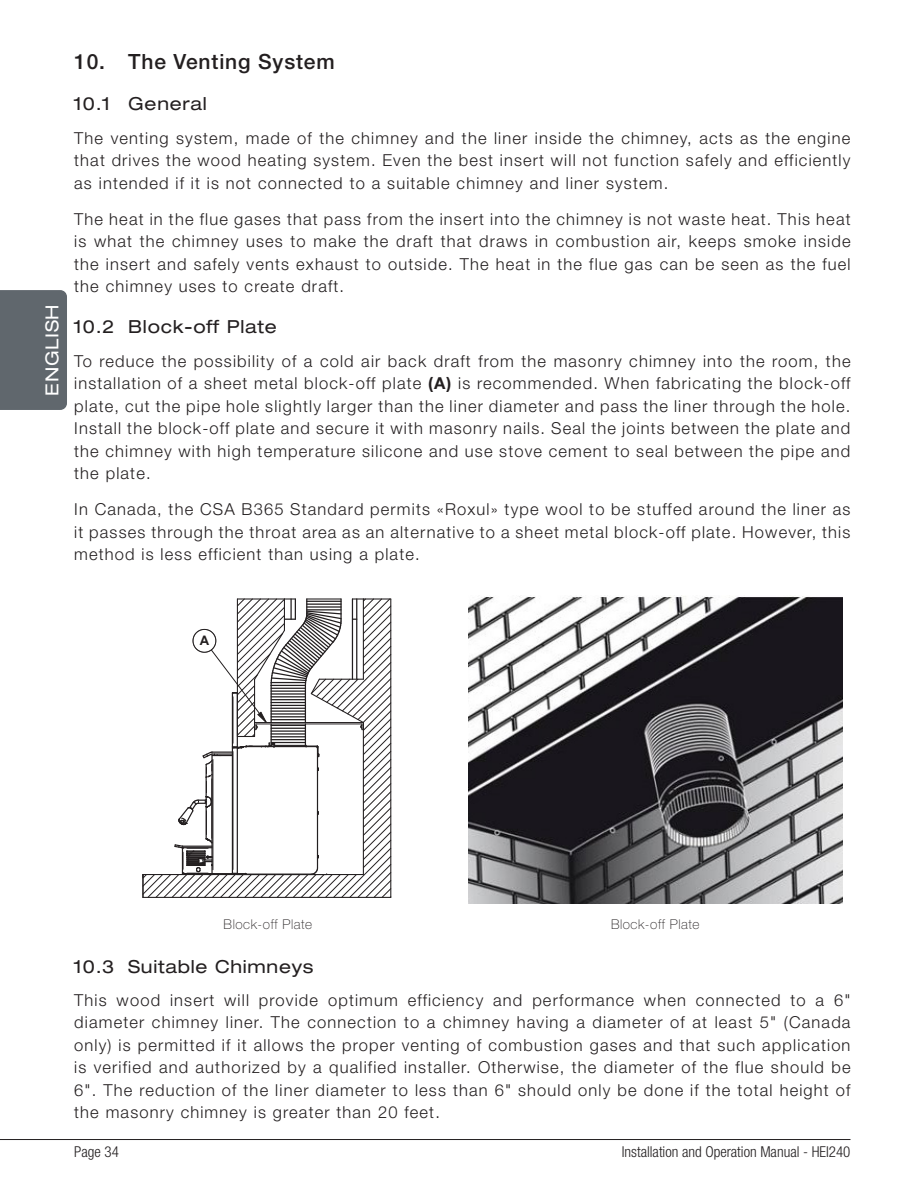
<style>
.page{position:relative;width:918px;height:1188px;background:#fff}
.page>*{position:absolute;margin:0;border:0;box-sizing:border-box;transform-origin:0 0}
.t1{font:500 21px "Helvetica Neue LT Std";letter-spacing:.04em;color:#231f20}
.t2{font:expanded 18px "Helvetica Neue LT Std";letter-spacing:.04em;color:#231f20}
.t3{font:expanded 18px "Helvetica Neue LT Std";letter-spacing:.04em;color:#fff}
.t4{font:300 16.5px/22.5px "Helvetica Neue LT Std";letter-spacing:.07em;color:#231f20;text-align:justify}
.t5{font:300 condensed 15px "Helvetica Neue LT Std";color:#231f20}
.t6{font:100 13.5px "Helvetica Neue LT Std";letter-spacing:.04em;color:#231f20}
.t7{font:700 13.05px "Arial";color:#231f20}
.s1{font-weight:700}
</style>
<div class="page">
<hr style="left:0;top:1139px;width:850px;height:1px;background:#231f20">
<div style="left:0;top:290px;width:67px;height:120px;background:#60676d"></div>
<svg style="left:142px;top:598px;width:250px;height:300px"></svg>
<img style="left:468px;top:595px;width:374px;height:309px">
<p class="t3" style="left:41px;top:396px;width:93px;rotate:-90deg">ENGLISH</p>
<p class="t1" style="left:74px;top:49px;width:262px">10. The Venting System</p>
<p class="t2" style="left:74px;top:93px;width:134px">10.1 General</p>
<p class="t4" style="left:74px;top:126px;width:778px">The venting system, made of the chimney and the liner inside the chimney, acts as the engine that drives the wood heating system. Even the best insert will not function safely and efficiently as intended if it is not connected to a suitable chimney and liner system.</p>
<p class="t4" style="left:74px;top:207px;width:778px">The heat in the flue gases that pass from the insert into the chimney is not waste heat. This heat is what the chimney uses to make the draft that draws in combustion air, keeps smoke inside the insert and safely vents exhaust to outside. The heat in the flue gas can be seen as the fuel the chimney uses to create draft.</p>
<p class="t2" style="left:74px;top:316px;width:204px">10.2 Block-off Plate</p>
<p class="t4" style="left:74px;top:349px;width:778px">To reduce the possibility of a cold air back draft from the masonry chimney into the room, the installation of a sheet metal block-off plate <span class="s1">(A)</span> is recommended. When fabricating the block-off plate, cut the pipe hole slightly larger than the liner diameter and pass the liner through the hole.<br>Install the block-off plate and secure it with masonry nails. Seal the joints between the plate and the chimney with high temperature silicone and use stove cement to seal between the pipe and the plate.</p>
<p class="t4" style="left:74px;top:498px;width:778px">In Canada, the CSA B365 Standard permits «Roxul» type wool to be stuffed around the liner as it passes through the throat area as an alternative to a sheet metal block-off plate. However, this method is less efficient than using a plate.</p>
<p class="t7" style="left:200px;top:632px;width:11px">A</p>
<p class="t6" style="left:224px;top:916px;width:90px">Block-off Plate</p>
<p class="t6" style="left:611px;top:916px;width:90px">Block-off Plate</p>
<p class="t2" style="left:74px;top:955px;width:241px">10.3 Suitable Chimneys</p>
<p class="t4" style="left:74px;top:988px;width:778px">This wood insert will provide optimum efficiency and performance when connected to a 6" diameter chimney liner. The connection to a chimney having a diameter of at least 5" (Canada only) is permitted if it allows the proper venting of combustion gases and that such application is verified and authorized by a qualified installer. Otherwise, the diameter of the flue should be 6". The reduction of the liner diameter to less than 6" should only be done if the total height of the masonry chimney is greater than 20 feet.</p>
<p class="t5" style="left:74px;top:1143px;width:46px">Page 34</p>
<p class="t5" style="left:622px;top:1143px;width:230px">Installation and Operation Manual - HEI240</p>
</div>
